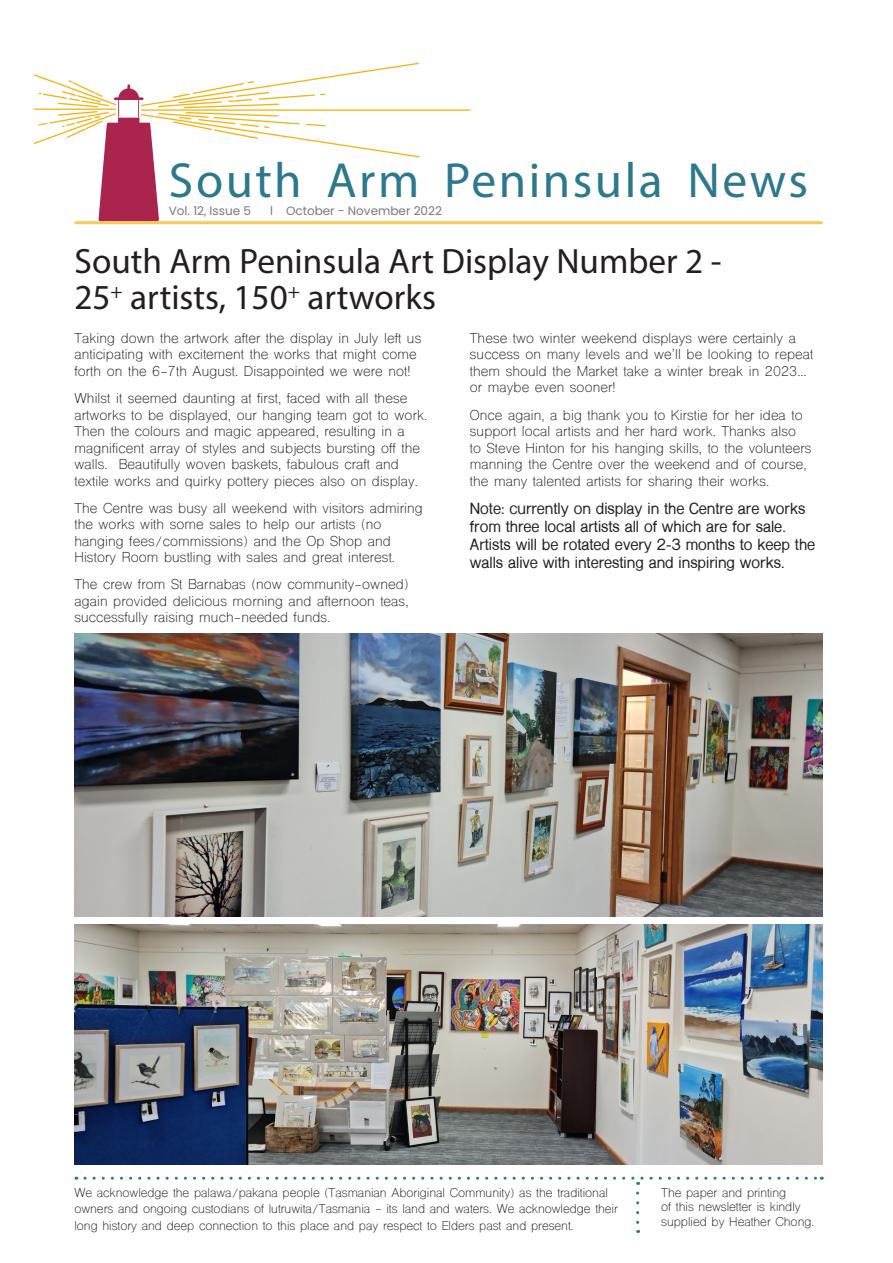
<style>
.page{position:relative;width:893px;height:1263px;background:#fff}
.page>*{position:absolute;margin:0;border:0;box-sizing:border-box;transform-origin:0 0}
.Masthead{font:49.5px "Myriad Pro";letter-spacing:.05em;color:#2c788c}
.Heading{font:35.25px/36px "Myriad Pro";color:#231f20}
.Medium_heading{font:700 15px/18px "Shree Dev 0714";color:#231f20}
.Paragraph{font:13.5px/16.5px "Shree Dev 0714";letter-spacing:.01em;color:#231f20}
.Paragraph-2{font:12px/16.5px "Shree Dev 0714";color:#231f20}
.Services_Paragraph{font:12px/14.4px "Shree Dev 0714";color:#231f20}
.t1{font:12px "Poppins";color:#77797b}
</style>
<div class="page">
<img style="left:74px;top:924px;width:749px;height:241px">
<svg style="left:85px;top:1177px;width:737px;height:8px"></svg>
<svg style="left:636px;top:1193px;width:3px;height:40px"></svg>
<img style="left:74px;top:633px;width:749px;height:283px">
<svg style="left:35px;top:62px;width:436px;height:159px"></svg>
<hr style="left:76px;top:221px;width:745px;height:3px;background:#f8c957">
<p class="Masthead" style="left:169px;top:150px;width:641px">South Arm Peninsula News</p>
<p class="t1" style="left:169px;top:204px;width:84px">Vol. 12, Issue 5</p>
<p class="t1" style="left:270px;top:204px;width:173px">l October - November 2022</p>
<p class="Heading" style="left:74px;top:243px;width:649px">South Arm Peninsula Art Display Number 2 -<br>25<sup>+</sup> artists, 150<sup>+</sup> artworks</p>
<p class="Paragraph" style="left:74px;top:331px;width:348px">Taking down the artwork after the display in July left us anticipating with excitement the works that might come forth on the 6-7th August. Disappointed we were not!</p>
<p class="Paragraph" style="left:74px;top:392px;width:354px">Whilst it seemed daunting at first, faced with all these artworks to be displayed, our hanging team got to work.<br>Then the colours and magic appeared, resulting in a magnificent array of styles and subjects bursting off the walls. Beautifully woven baskets, fabulous craft and textile works and quirky pottery pieces also on display.</p>
<p class="Paragraph" style="left:74px;top:501px;width:350px">The Centre was busy all weekend with visitors admiring the works with some sales to help our artists (no hanging fees/commissions) and the Op Shop and History Room bustling with sales and great interest.</p>
<p class="Paragraph" style="left:74px;top:578px;width:336px;text-align:justify">The crew from St Barnabas (now community-owned) again provided delicious morning and afternoon teas, successfully raising much-needed funds.</p>
<p class="Paragraph" style="left:470px;top:331px;width:345px">These two winter weekend displays were certainly a success on many levels and we’ll be looking to repeat them should the Market take a winter break in 2023… or maybe even sooner!</p>
<p class="Paragraph" style="left:470px;top:408px;width:343px">Once again, a big thank you to Kirstie for her idea to support local artists and her hard work. Thanks also<br>to Steve Hinton for his hanging skills, to the volunteers manning the Centre over the weekend and of course, the many talented artists for sharing their works.</p>
<p class="Medium_heading" style="left:470px;top:500px;width:347px">Note: currently on display in the Centre are works from three local artists all of which are for sale.<br>Artists will be rotated every 2-3 months to keep the walls alive with interesting and inspiring works.</p>
<p class="Paragraph-2" style="left:74px;top:1186px;width:545px">We acknowledge the palawa/pakana people (Tasmanian Aboriginal Community) as the traditional owners and ongoing custodians of lutruwita/Tasmania - its land and waters. We acknowledge their long history and deep connection to this place and pay respect to Elders past and present.</p>
<p class="Services_Paragraph" style="left:661px;top:1187px;width:154px">The paper and printing<br>of this newsletter is kindly supplied by Heather Chong.</p>
</div>
